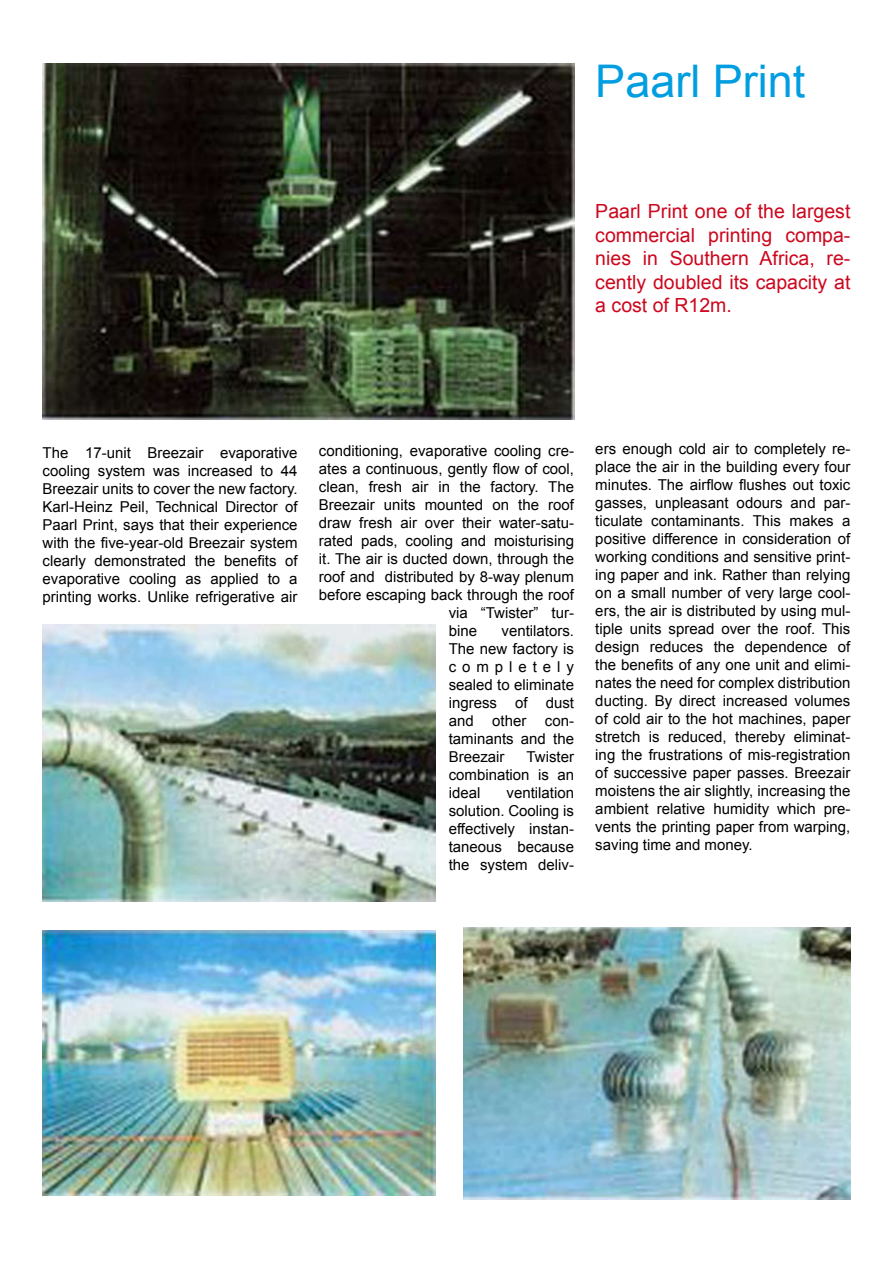
<style>
.page{position:relative;width:893px;height:1263px;background:#fff}
.page>*{position:absolute;margin:0;border:0;box-sizing:border-box;transform-origin:0 0}
.t1{font:45px "Arial";color:#009ee0}
.t2{font:19.5px/23.4px "Arial";color:#cc071e;text-align:justify}
.t3{font:15px/18px "Arial";color:#000;text-align:justify}
</style>
<div class="page">
<img style="left:43px;top:64px;width:531px;height:356px">
<img style="left:43px;top:625px;width:393px;height:277px">
<img style="left:43px;top:931px;width:393px;height:265px">
<img style="left:463px;top:927px;width:387px;height:272px">
<h1 class="t1" style="left:595px;top:51px;width:212px">Paarl Print</h1>
<h2 class="t2" style="left:595px;top:200px;width:257px">Paarl Print one of the largest commercial printing compa&shy;nies in Southern Africa, re&shy;cently doubled its capacity at a cost of R12m.</h2>
<p class="t3" style="left:43px;top:444px;width:257px">The 17-unit Breezair evaporative cooling system was increased to 44<br>Breezair units to cover the new factory.<br>Karl-Heinz Peil, Technical Director of Paarl Print, says that their experience with the five-year-old Breezair system clearly demonstrated the benefits of evaporative cooling as applied to a printing works. Unlike refrigerative air</p>
<p class="t3" style="left:319px;top:442px;width:257px">conditioning, evaporative cooling cre-</p>
<p class="t3" style="left:319px;top:460px;width:257px">ates a continuous, gently flow of cool,</p>
<p class="t3" style="left:319px;top:478px;width:257px">clean, fresh air in the factory. The</p>
<p class="t3" style="left:319px;top:496px;width:257px">Breezair units mounted on the roof</p>
<p class="t3" style="left:319px;top:514px;width:257px">draw fresh air over their water-satu-</p>
<p class="t3" style="left:319px;top:532px;width:257px">rated pads, cooling and moisturising</p>
<p class="t3" style="left:319px;top:550px;width:257px">it. The air is ducted down, through the</p>
<p class="t3" style="left:319px;top:568px;width:257px">roof and distributed by 8-way plenum</p>
<p class="t3" style="left:319px;top:586px;width:257px">before escaping back through the roof</p>
<p class="t3" style="left:449px;top:604px;width:127px">via “Twister” tur-</p>
<p class="t3" style="left:449px;top:622px;width:30px">bine</p>
<p class="t3" style="left:449px;top:622px;width:127px;text-indent:53px">ventilators.<br>The new factory is c o m p l e t e l y sealed to eliminate ingress of dust and other con&shy;taminants and the Breezair</p>
<p class="t3" style="left:449px;top:748px;width:127px;text-indent:78px">Twister combination is an ideal</p>
<p class="t3" style="left:449px;top:784px;width:127px;text-indent:58px">ventilation solution. Cooling is effectively instan&shy;taneous because the system deliv-</p>
<p class="t3" style="left:595px;top:440px;width:257px">ers enough cold air to completely re&shy;place the air in the building every four minutes. The airflow flushes out toxic gasses, unpleasant odours and par&shy;ticulate contaminants. This makes a positive difference in consideration of working conditions and sensitive print&shy;ing paper and ink. Rather than relying on a small number of very large cool&shy;ers, the air is distributed by using mul&shy;tiple units spread over the roof. This design reduces the dependence of the benefits of any one unit and elimi&shy;nates the need for complex distribution ducting. By direct increased volumes of cold air to the hot machines, paper stretch is reduced, thereby eliminat&shy;ing the frustrations of mis-registration of successive paper passes. Breezair moistens the air slightly, increasing the ambient relative humidity which pre&shy;vents the printing paper from warping, saving time and money.</p>
</div>
